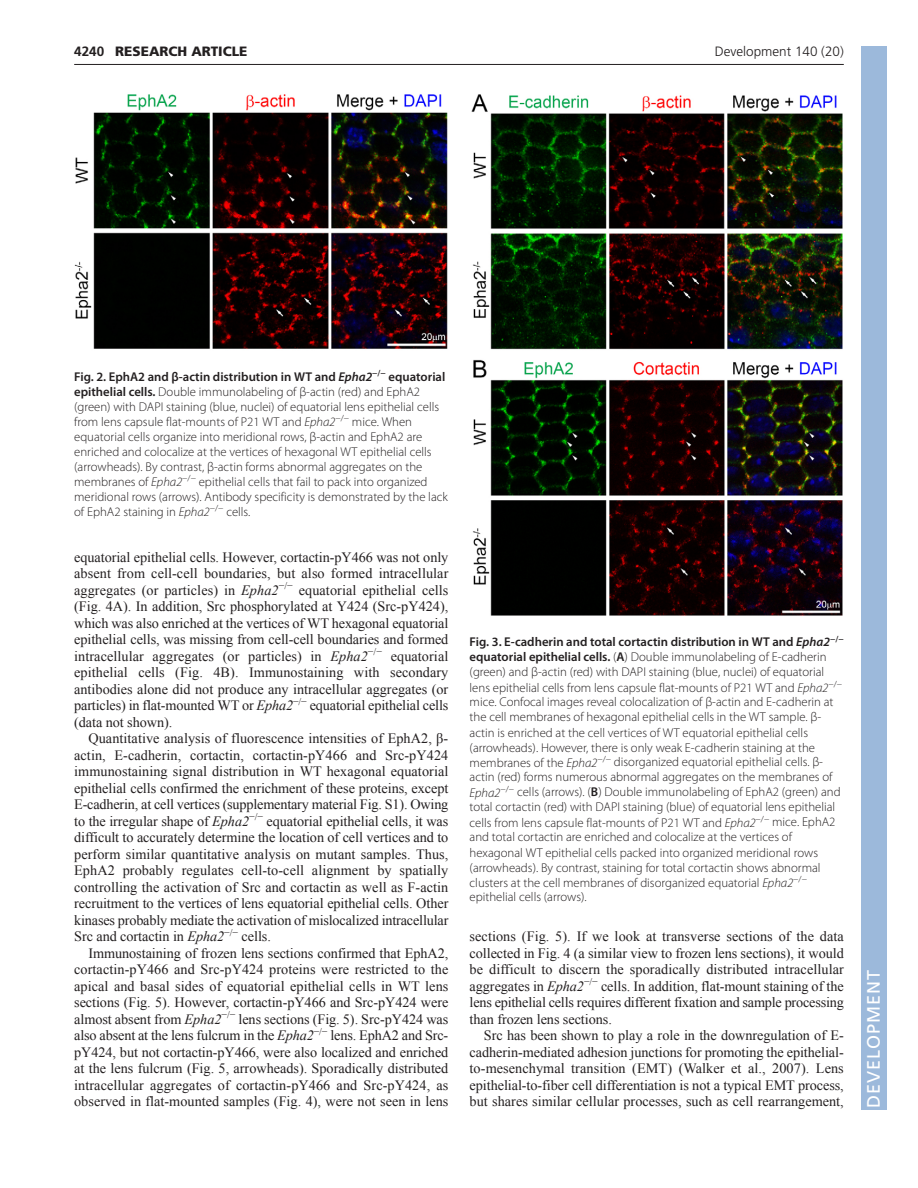
<style>
.page{position:relative;width:918px;height:1188px;background:#fff}
.page>*{position:absolute;margin:0;border:0;box-sizing:border-box;transform-origin:0 0}
.t1{font:18px "Frutiger LT Std";letter-spacing:.055em;color:#fff}
.t2{font:14.25px/16.5px "Times New Roman";letter-spacing:-.005em;color:#231f20;text-align:justify}
.t3{font:300 13.5px "Frutiger";color:#231f20}
.t4{font:900 13.5px "Frutiger LT Std";color:#231f20}
.t5{font:700 13.5px "Frutiger LT Std";color:#231f20}
.t6{font:300 12.75px/15px "Myriad Pro";color:#231f20}
.s1{font-weight:600}
.s2{font-weight:600;font-style:italic}
.s3{font-style:italic}
</style>
<div class="page">
<hr style="left:74px;top:64px;width:770px;height:1px;background:#231f20">
<img style="left:74px;top:94px;width:374px;height:255px">
<img style="left:471px;top:94px;width:372px;height:522px">
<div style="left:861px;top:46px;width:25px;height:1064px;background:#9cb9db"></div>
<p class="t5" style="left:74px;top:46px;width:32px">4240</p>
<p class="t4" style="left:115px;top:45px;width:134px">RESEARCH ARTICLE</p>
<p class="t3" style="left:715px;top:46px;width:131px">Development 140 (20)</p>
<p class="t6" style="left:74px;top:370px;width:375px"><span class="s1">Fig. 2. EphA2 and β-actin distribution in WT and</span> <span class="s2">Epha2</span><sup>−/−</sup> <span class="s1">equatorial epithelial cells.</span> Double immunolabeling of β-actin (red) and EphA2 (green) with DAPI staining (blue, nuclei) of equatorial lens epithelial cells from lens capsule flat-mounts of P21 WT and <span class="s3">Epha2</span><sup>−/−</sup> mice. When equatorial cells organize into meridional rows, β-actin and EphA2 are enriched and colocalize at the vertices of hexagonal WT epithelial cells (arrowheads). By contrast, β-actin forms abnormal aggregates on the membranes of <span class="s3">Epha2</span><sup>−/−</sup> epithelial cells that fail to pack into organized meridional rows (arrows). Antibody specificity is demonstrated by the lack of EphA2 staining in <span class="s3">Epha2</span><sup>−/−</sup> cells.</p>
<p class="t2" style="left:74px;top:549px;width:376px">equatorial epithelial cells. However, cortactin-pY466 was not only absent from cell-cell boundaries, but also formed intracellular aggregates (or particles) in <span class="s3">Epha2</span><sup>−/−</sup> equatorial epithelial cells (Fig. 4A). In addition, Src phosphorylated at Y424 (Src-pY424), which was also enriched at the vertices of WT hexagonal equatorial epithelial cells, was missing from cell-cell boundaries and formed intracellular aggregates (or particles) in <span class="s3">Epha2</span><sup>−/−</sup> equatorial epithelial cells (Fig. 4B). Immunostaining with secondary antibodies alone did not produce any intracellular aggregates (or particles) in flat-mounted WT or <span class="s3">Epha2</span><sup>−/−</sup> equatorial epithelial cells (data not shown).</p>
<p class="t2" style="left:74px;top:730px;width:376px;text-indent:14px">Quantitative analysis of fluorescence intensities of EphA2, β&shy;actin, E-cadherin, cortactin, cortactin-pY466 and Src-pY424 immunostaining signal distribution in WT hexagonal equatorial epithelial cells confirmed the enrichment of these proteins, except E-cadherin, at cell vertices (supplementary material Fig. S1). Owing to the irregular shape of <span class="s3">Epha2</span><sup>−/−</sup> equatorial epithelial cells, it was difficult to accurately determine the location of cell vertices and to perform similar quantitative analysis on mutant samples. Thus, EphA2 probably regulates cell-to-cell alignment by spatially controlling the activation of Src and cortactin as well as F-actin recruitment to the vertices of lens equatorial epithelial cells. Other kinases probably mediate the activation of mislocalized intracellular Src and cortactin in <span class="s3">Epha2</span><sup>−/−</sup> cells.</p>
<p class="t2" style="left:74px;top:945px;width:376px;text-indent:14px">Immunostaining of frozen lens sections confirmed that EphA2, cortactin-pY466 and Src-pY424 proteins were restricted to the apical and basal sides of equatorial epithelial cells in WT lens sections (Fig. 5). However, cortactin-pY466 and Src-pY424 were almost absent from <span class="s3">Epha2</span><sup>−/−</sup> lens sections (Fig. 5). Src-pY424 was also absent at the lens fulcrum in the <span class="s3">Epha2</span><sup>−/−</sup> lens. EphA2 and Src&shy;pY424, but not cortactin-pY466, were also localized and enriched at the lens fulcrum (Fig. 5, arrowheads). Sporadically distributed intracellular aggregates of cortactin-pY466 and Src-pY424, as observed in flat-mounted samples (Fig. 4), were not seen in lens</p>
<p class="t6" style="left:470px;top:636px;width:376px"><span class="s1">Fig. 3. E-cadherin and total cortactin distribution in WT and</span> <span class="s2">Epha2</span><sup>−/− </sup><span class="s1">equatorial epithelial cells.</span> (<span class="s1">A</span>) Double immunolabeling of E-cadherin (green) and β-actin (red) with DAPI staining (blue, nuclei) of equatorial lens epithelial cells from lens capsule flat-mounts of P21 WT and <span class="s3">Epha2</span><sup>−/− </sup>mice. Confocal images reveal colocalization of β-actin and E-cadherin at the cell membranes of hexagonal epithelial cells in the WT sample. β&shy;actin is enriched at the cell vertices of WT equatorial epithelial cells (arrowheads). However, there is only weak E-cadherin staining at the membranes of the <span class="s3">Epha2</span><sup>−/−</sup> disorganized equatorial epithelial cells. β&shy;actin (red) forms numerous abnormal aggregates on the membranes of <span class="s3">Epha2</span><sup>−/−</sup> cells (arrows). (<span class="s1">B</span>) Double immunolabeling of EphA2 (green) and total cortactin (red) with DAPI staining (blue) of equatorial lens epithelial cells from lens capsule flat-mounts of P21 WT and <span class="s3">Epha2</span><sup>−/−</sup> mice. EphA2 and total cortactin are enriched and colocalize at the vertices of hexagonal WT epithelial cells packed into organized meridional rows (arrowheads). By contrast, staining for total cortactin shows abnormal clusters at the cell membranes of disorganized equatorial <span class="s3">Epha2</span><sup>−/− </sup>epithelial cells (arrows).</p>
<p class="t2" style="left:470px;top:928px;width:376px">sections (Fig. 5). If we look at transverse sections of the data collected in Fig. 4 (a similar view to frozen lens sections), it would be difficult to discern the sporadically distributed intracellular aggregates in <span class="s3">Epha2</span><sup>−/−</sup> cells. In addition, flat-mount staining of the lens epithelial cells requires different fixation and sample processing than frozen lens sections.</p>
<p class="t2" style="left:470px;top:1027px;width:376px;text-indent:14px">Src has been shown to play a role in the downregulation of E&shy;cadherin-mediated adhesion junctions for promoting the epithelial&shy;to-mesenchymal transition (EMT) (Walker et al., 2007). Lens epithelial-to-fiber cell differentiation is not a typical EMT process, but shares similar cellular processes, such as cell rearrangement,</p>
<p class="t1" style="left:863px;top:1108px;width:140px;rotate:-90deg">DEVELOPMENT</p>
</div>
